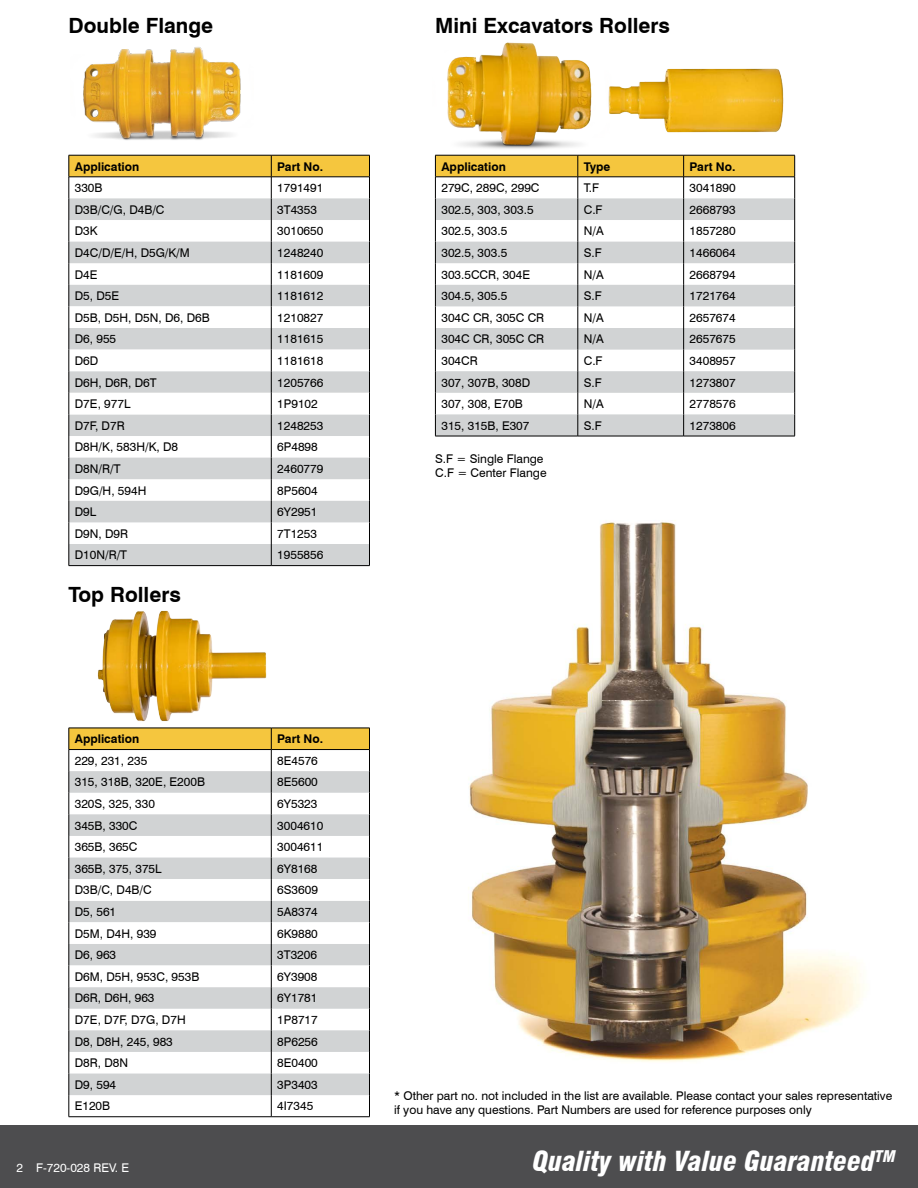
<style>
.page{position:relative;width:918px;height:1188px;background:#fff}
.page>*{position:absolute;margin:0;border:0;box-sizing:border-box;transform-origin:0 0}
.t1{font:italic 900 condensed 27px "Swiss 721 BT";color:#fff}
.t2{font:700 21px "Swiss 721 BT";color:#000}
.t3{font:12px/14.4px "Swiss 721 BT";color:#000}
.t4{font:700 12px "Swiss 721 BT";color:#000}
.t5{font:12px "Swiss 721 BT";color:#fff}
</style>
<div class="page">
<img style="left:468px;top:520px;width:397px;height:542px">
<div style="left:0;top:1125px;width:918px;height:63px;background:#4d4d4f"></div>
<hr style="left:435px;top:436px;width:143px;height:1px;background:#000">
<hr style="left:578px;top:436px;width:106px;height:1px;background:#000">
<hr style="left:684px;top:436px;width:111px;height:1px;background:#000">
<svg style="left:435px;top:155px;width:360px;height:281px"></svg>
<hr style="left:435px;top:177px;width:143px;height:1px;background:#000">
<hr style="left:578px;top:177px;width:106px;height:1px;background:#000">
<hr style="left:684px;top:177px;width:111px;height:1px;background:#000">
<img style="left:434px;top:42px;width:188px;height:118px">
<img style="left:601px;top:64px;width:183px;height:75px">
<img style="left:70px;top:610px;width:204px;height:118px">
<svg style="left:69px;top:728px;width:301px;height:389px"></svg>
<hr style="left:69px;top:749px;width:202px;height:1px;background:#000">
<hr style="left:271px;top:749px;width:99px;height:1px;background:#000">
<img style="left:71px;top:47px;width:183px;height:108px">
<hr style="left:69px;top:565px;width:202px;height:1px;background:#000">
<hr style="left:271px;top:565px;width:99px;height:1px;background:#000">
<svg style="left:69px;top:155px;width:301px;height:410px"></svg>
<hr style="left:69px;top:177px;width:202px;height:1px;background:#000">
<hr style="left:271px;top:177px;width:99px;height:1px;background:#000">
<h2 class="t2" style="left:69px;top:13px;width:146px">Double Flange</h2>
<p class="t4" style="left:75px;top:159px;width:66px">Application</p>
<p class="t4" style="left:277px;top:159px;width:47px">Part No.</p>
<p class="t3" style="left:75px;top:181px;width:29px">330B</p>
<p class="t3" style="left:277px;top:181px;width:48px">1791491</p>
<p class="t3" style="left:75px;top:202px;width:91px">D3B/C/G, D4B/C</p>
<p class="t3" style="left:277px;top:202px;width:41px">3T4353</p>
<p class="t3" style="left:75px;top:224px;width:24px">D3K</p>
<p class="t3" style="left:277px;top:224px;width:48px">3010650</p>
<p class="t3" style="left:75px;top:245px;width:116px">D4C/D/E/H, D5G/K/M</p>
<p class="t3" style="left:277px;top:245px;width:48px">1248240</p>
<p class="t3" style="left:75px;top:267px;width:24px">D4E</p>
<p class="t3" style="left:277px;top:267px;width:48px">1181609</p>
<p class="t3" style="left:75px;top:289px;width:46px">D5, D5E</p>
<p class="t3" style="left:277px;top:289px;width:48px">1181612</p>
<p class="t3" style="left:75px;top:310px;width:136px">D5B, D5H, D5N, D6, D6B</p>
<p class="t3" style="left:277px;top:310px;width:48px">1210827</p>
<p class="t3" style="left:75px;top:332px;width:43px">D6, 955</p>
<p class="t3" style="left:277px;top:332px;width:48px">1181615</p>
<p class="t3" style="left:75px;top:353px;width:25px">D6D</p>
<p class="t3" style="left:277px;top:353px;width:48px">1181618</p>
<p class="t3" style="left:75px;top:375px;width:83px">D6H, D6R, D6T</p>
<p class="t3" style="left:277px;top:375px;width:48px">1205766</p>
<p class="t3" style="left:75px;top:397px;width:57px">D7E, 977L</p>
<p class="t3" style="left:277px;top:397px;width:42px">1P9102</p>
<p class="t3" style="left:75px;top:418px;width:51px">D7F, D7R</p>
<p class="t3" style="left:277px;top:418px;width:48px">1248253</p>
<p class="t3" style="left:75px;top:440px;width:105px">D8H/K, 583H/K, D8</p>
<p class="t3" style="left:277px;top:440px;width:42px">6P4898</p>
<p class="t3" style="left:75px;top:461px;width:47px">D8N/R/T</p>
<p class="t3" style="left:277px;top:461px;width:48px">2460779</p>
<p class="t3" style="left:75px;top:483px;width:73px">D9G/H, 594H</p>
<p class="t3" style="left:277px;top:483px;width:42px">8P5604</p>
<p class="t3" style="left:75px;top:505px;width:23px">D9L</p>
<p class="t3" style="left:277px;top:505px;width:42px">6Y2951</p>
<p class="t3" style="left:75px;top:526px;width:55px">D9N, D9R</p>
<p class="t3" style="left:277px;top:526px;width:41px">7T1253</p>
<p class="t3" style="left:75px;top:548px;width:54px">D10N/R/T</p>
<p class="t3" style="left:277px;top:548px;width:48px">1955856</p>
<h2 class="t2" style="left:69px;top:582px;width:114px">Top Rollers</h2>
<p class="t4" style="left:75px;top:732px;width:66px">Application</p>
<p class="t4" style="left:277px;top:732px;width:47px">Part No.</p>
<p class="t3" style="left:75px;top:753px;width:74px">229, 231, 235</p>
<p class="t3" style="left:277px;top:753px;width:42px">8E4576</p>
<p class="t3" style="left:75px;top:775px;width:132px">315, 318B, 320E, E200B</p>
<p class="t3" style="left:277px;top:775px;width:42px">8E5600</p>
<p class="t3" style="left:75px;top:797px;width:82px">320S, 325, 330</p>
<p class="t3" style="left:277px;top:797px;width:42px">6Y5323</p>
<p class="t3" style="left:75px;top:818px;width:64px">345B, 330C</p>
<p class="t3" style="left:277px;top:818px;width:48px">3004610</p>
<p class="t3" style="left:75px;top:840px;width:64px">365B, 365C</p>
<p class="t3" style="left:277px;top:840px;width:48px">3004611</p>
<p class="t3" style="left:75px;top:861px;width:88px">365B, 375, 375L</p>
<p class="t3" style="left:277px;top:861px;width:42px">6Y8168</p>
<p class="t3" style="left:75px;top:883px;width:78px">D3B/C, D4B/C</p>
<p class="t3" style="left:277px;top:883px;width:42px">6S3609</p>
<p class="t3" style="left:75px;top:905px;width:43px">D5, 561</p>
<p class="t3" style="left:277px;top:905px;width:42px">5A8374</p>
<p class="t3" style="left:75px;top:926px;width:83px">D5M, D4H, 939</p>
<p class="t3" style="left:277px;top:926px;width:42px">6K9880</p>
<p class="t3" style="left:75px;top:948px;width:43px">D6, 963</p>
<p class="t3" style="left:277px;top:948px;width:41px">3T3206</p>
<p class="t3" style="left:75px;top:969px;width:126px">D6M, D5H, 953C, 953B</p>
<p class="t3" style="left:277px;top:969px;width:42px">6Y3908</p>
<p class="t3" style="left:75px;top:991px;width:81px">D6R, D6H, 963</p>
<p class="t3" style="left:277px;top:991px;width:42px">6Y1781</p>
<p class="t3" style="left:75px;top:1013px;width:112px">D7E, D7F, D7G, D7H</p>
<p class="t3" style="left:277px;top:1013px;width:42px">1P8717</p>
<p class="t3" style="left:75px;top:1034px;width:100px">D8, D8H, 245, 983</p>
<p class="t3" style="left:277px;top:1034px;width:42px">8P6256</p>
<p class="t3" style="left:75px;top:1056px;width:55px">D8R, D8N</p>
<p class="t3" style="left:277px;top:1056px;width:42px">8E0400</p>
<p class="t3" style="left:75px;top:1077px;width:43px">D9, 594</p>
<p class="t3" style="left:277px;top:1077px;width:42px">3P3403</p>
<p class="t3" style="left:75px;top:1099px;width:37px">E120B</p>
<p class="t3" style="left:277px;top:1099px;width:38px">4I7345</p>
<p class="t5" style="left:17px;top:1161px;width:114px">2 F-720-028 REV. E</p>
<h2 class="t2" style="left:435px;top:13px;width:236px">Mini Excavators Rollers</h2>
<p class="t4" style="left:441px;top:159px;width:66px">Application</p>
<p class="t4" style="left:584px;top:159px;width:28px">Type</p>
<p class="t4" style="left:690px;top:159px;width:47px">Part No.</p>
<p class="t3" style="left:441px;top:181px;width:100px">279C, 289C, 299C</p>
<p class="t3" style="left:584px;top:181px;width:17px">T.F</p>
<p class="t3" style="left:690px;top:181px;width:48px">3041890</p>
<p class="t3" style="left:441px;top:202px;width:94px">302.5, 303, 303.5</p>
<p class="t3" style="left:584px;top:202px;width:20px">C.F</p>
<p class="t3" style="left:690px;top:202px;width:48px">2668793</p>
<p class="t3" style="left:441px;top:224px;width:67px">302.5, 303.5</p>
<p class="t3" style="left:584px;top:224px;width:21px">N/A</p>
<p class="t3" style="left:690px;top:224px;width:48px">1857280</p>
<p class="t3" style="left:441px;top:245px;width:67px">302.5, 303.5</p>
<p class="t3" style="left:584px;top:245px;width:20px">S.F</p>
<p class="t3" style="left:690px;top:245px;width:48px">1466064</p>
<p class="t3" style="left:441px;top:267px;width:90px">303.5CCR, 304E</p>
<p class="t3" style="left:584px;top:267px;width:21px">N/A</p>
<p class="t3" style="left:690px;top:267px;width:48px">2668794</p>
<p class="t3" style="left:441px;top:289px;width:67px">304.5, 305.5</p>
<p class="t3" style="left:584px;top:289px;width:20px">S.F</p>
<p class="t3" style="left:690px;top:289px;width:48px">1721764</p>
<p class="t3" style="left:441px;top:310px;width:104px">304C CR, 305C CR</p>
<p class="t3" style="left:584px;top:310px;width:21px">N/A</p>
<p class="t3" style="left:690px;top:310px;width:48px">2657674</p>
<p class="t3" style="left:441px;top:332px;width:104px">304C CR, 305C CR</p>
<p class="t3" style="left:584px;top:332px;width:21px">N/A</p>
<p class="t3" style="left:690px;top:332px;width:48px">2657675</p>
<p class="t3" style="left:441px;top:353px;width:38px">304CR</p>
<p class="t3" style="left:584px;top:353px;width:20px">C.F</p>
<p class="t3" style="left:690px;top:353px;width:48px">3408957</p>
<p class="t3" style="left:441px;top:375px;width:90px">307, 307B, 308D</p>
<p class="t3" style="left:584px;top:375px;width:20px">S.F</p>
<p class="t3" style="left:690px;top:375px;width:48px">1273807</p>
<p class="t3" style="left:441px;top:397px;width:83px">307, 308, E70B</p>
<p class="t3" style="left:584px;top:397px;width:21px">N/A</p>
<p class="t3" style="left:690px;top:397px;width:48px">2778576</p>
<p class="t3" style="left:441px;top:418px;width:90px">315, 315B, E307</p>
<p class="t3" style="left:584px;top:418px;width:20px">S.F</p>
<p class="t3" style="left:690px;top:418px;width:48px">1273806</p>
<p class="t3" style="left:435px;top:451px;width:113px">S.F = Single Flange<br>C.F = Center Flange</p>
<p class="t3" style="left:394px;top:1088px;width:500px">* Other part no. not included in the list are available. Please contact your sales representative if you have any questions. Part Numbers are used for reference purposes only</p>
<h1 class="t1" style="left:533px;top:1145px;width:364px">Quality with Value Guaranteed<sup>TM</sup></h1>
</div>
